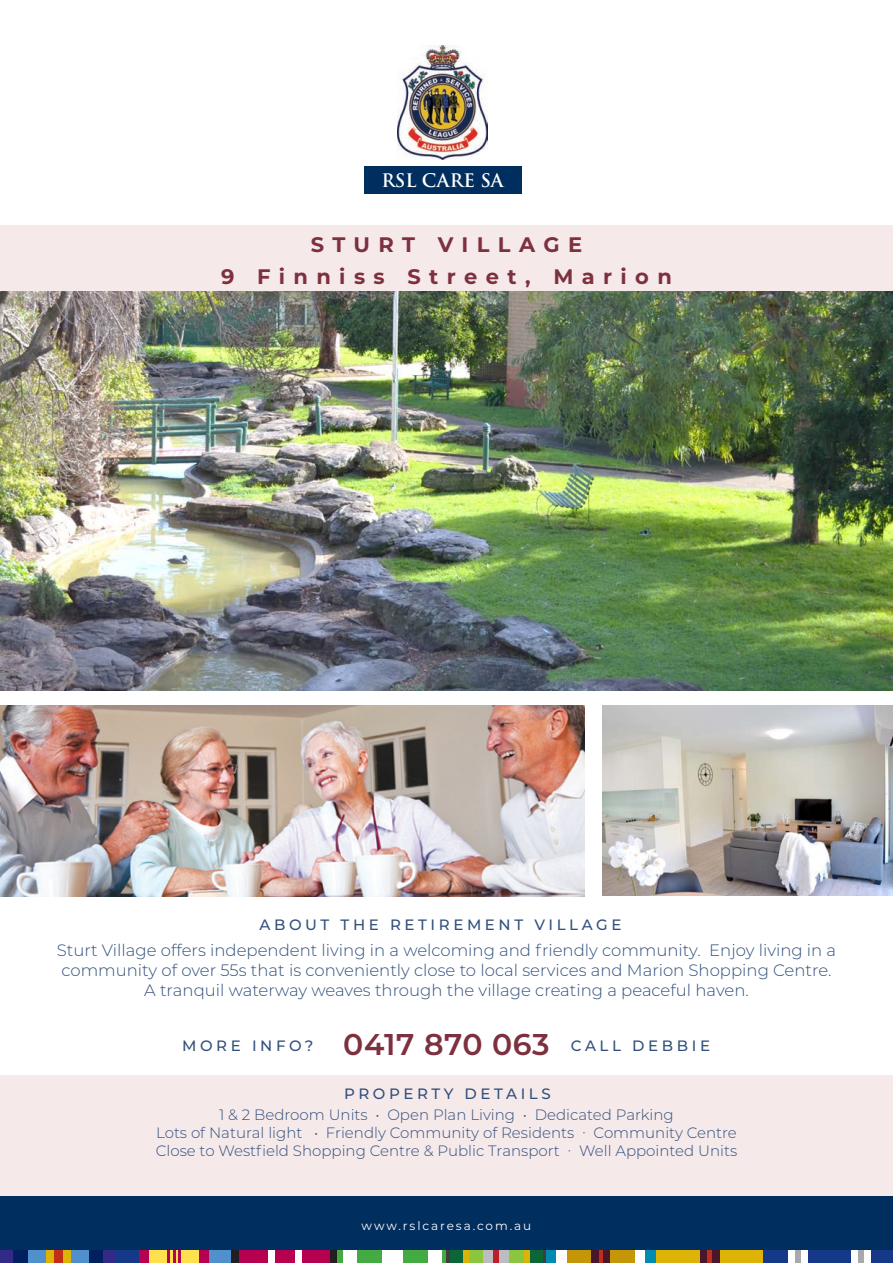
<style>
.page{position:relative;width:893px;height:1263px;background:#fff}
.page>*{position:absolute;margin:0;border:0;box-sizing:border-box;transform-origin:0 0}
.t1{font:600 30px "Montserrat";letter-spacing:.02em;color:#7d303e}
.t2{font:700 21px "Montserrat";letter-spacing:.4em;color:#7d303e}
.t3{font:700 18.15px "Trajan Pro";color:#fff}
.t4{font:300 16.5px/19.8px "Montserrat";color:#31507c}
.t5{font:300 15px "Montserrat";color:#31507c}
.t6{font:500 15px "Montserrat";letter-spacing:.24em;color:#31507c}
.t7{font:12px "Montserrat";letter-spacing:.16em;color:#fff}
</style>
<div class="page">
<div style="left:0;top:225px;width:893px;height:66px;background:#f5e9ea"></div>
<img style="left:0;top:291px;width:893px;height:399px">
<img style="left:0;top:706px;width:585px;height:190px">
<img style="left:603px;top:705px;width:290px;height:191px">
<div style="left:0;top:1075px;width:893px;height:121px;background:#f5e9ea"></div>
<div style="left:0;top:1196px;width:893px;height:67px;background:#002e5e"></div>
<div style="left:0;top:1250px;width:116px;height:12px;background:#332986"></div>
<div style="left:14px;top:1250px;width:89px;height:12px;background:#00215d"></div>
<div style="left:28px;top:1250px;width:60px;height:12px;background:#5090cc"></div>
<div style="left:46px;top:1250px;width:24px;height:12px;background:#deb308"></div>
<div style="left:54px;top:1250px;width:9px;height:12px;background:#c02d19"></div>
<div style="left:139px;top:1250px;width:70px;height:12px;background:#b60150"></div>
<div style="left:149px;top:1250px;width:50px;height:12px;background:#ffe04e"></div>
<svg style="left:167px;top:1250px;width:13px;height:12px"></svg>
<div style="left:116px;top:1250px;width:23px;height:12px;background:#153889"></div>
<div style="left:209px;top:1250px;width:23px;height:12px;background:#5090cc"></div>
<div style="left:232px;top:1250px;width:106px;height:12px;background:#231f20"></div>
<div style="left:240px;top:1250px;width:90px;height:12px;background:#b60150"></div>
<div style="left:268px;top:1250px;width:6px;height:12px;background:#fff"></div>
<div style="left:295px;top:1250px;width:7px;height:12px;background:#fff"></div>
<div style="left:337px;top:1250px;width:109px;height:12px;background:#44aa42"></div>
<div style="left:343px;top:1250px;width:14px;height:12px;background:#fff"></div>
<div style="left:428px;top:1250px;width:14px;height:12px;background:#fff"></div>
<div style="left:383px;top:1250px;width:20px;height:12px;background:#fff"></div>
<div style="left:655px;top:1250px;width:109px;height:12px;background:#deb308"></div>
<div style="left:700px;top:1250px;width:19px;height:12px;background:#48172b"></div>
<hr style="left:708px;top:1250px;width:4px;height:12px;background:#c02d19">
<svg style="left:446px;top:1250px;width:100px;height:12px"></svg>
<div style="left:450px;top:1250px;width:92px;height:12px;background:#0c6638"></div>
<div style="left:463px;top:1250px;width:66px;height:12px;background:#deb308"></div>
<div style="left:469px;top:1250px;width:55px;height:12px;background:#8bc63e"></div>
<div style="left:484px;top:1250px;width:25px;height:12px;background:#bcbdc0"></div>
<div style="left:493px;top:1250px;width:6px;height:12px;background:#be1d2c"></div>
<div style="left:546px;top:1250px;width:109px;height:12px;background:#008bb0"></div>
<div style="left:556px;top:1250px;width:88px;height:12px;background:#fff"></div>
<div style="left:567px;top:1250px;width:67px;height:12px;background:#c49608"></div>
<div style="left:591px;top:1250px;width:19px;height:12px;background:#48172b"></div>
<svg style="left:599px;top:1250px;width:3px;height:12px"></svg>
<div style="left:764px;top:1250px;width:129px;height:12px;background:#153889"></div>
<div style="left:788px;top:1250px;width:20px;height:12px;background:#fff"></div>
<div style="left:852px;top:1250px;width:19px;height:12px;background:#fff"></div>
<div style="left:795px;top:1250px;width:6px;height:12px;background:#a8a9ad"></div>
<div style="left:858px;top:1250px;width:6px;height:12px;background:#a8a9ad"></div>
<img style="left:398px;top:46px;width:89px;height:113px">
<div style="left:364px;top:166px;width:157px;height:27px;background:#002e5e"></div>
<p class="t3" style="left:381px;top:169px;width:124px">RSL CARE SA</p>
<p class="t2" style="left:311px;top:230px;width:273px">STURT VILLAGE</p>
<p class="t2" style="left:221px;top:261px;width:452px">9 Finniss Street, Marion</p>
<p class="t6" style="left:260px;top:914px;width:363px">ABOUT THE RETIREMENT VILLAGE</p>
<p class="t4" style="left:57px;top:940px;width:781px">Sturt Village offers independent living in a welcoming and friendly community. Enjoy living in a community of over 55s that is conveniently close to local services and Marion Shopping Centre.</p>
<p class="t4" style="left:144px;top:979px;width:606px">A tranquil waterway weaves through the village creating a peaceful haven.</p>
<p class="t6" style="left:182px;top:1035px;width:133px">MORE INFO?</p>
<p class="t1" style="left:343px;top:1023px;width:208px">0417 870 063</p>
<p class="t6" style="left:571px;top:1035px;width:141px">CALL DEBBIE</p>
<p class="t6" style="left:344px;top:1083px;width:208px">PROPERTY DETAILS</p>
<p class="t5" style="left:219px;top:1105px;width:456px">1 &amp; 2 Bedroom Units • Open Plan Living • Dedicated Parking</p>
<p class="t5" style="left:156px;top:1123px;width:582px">Lots of Natural light • Friendly Community of Residents · Community Centre</p>
<p class="t5" style="left:156px;top:1141px;width:583px">Close to Westfield Shopping Centre &amp; Public Transport · Well Appointed Units</p>
<p class="t7" style="left:362px;top:1217px;width:171px">www.rslcaresa.com.au</p>
</div>
